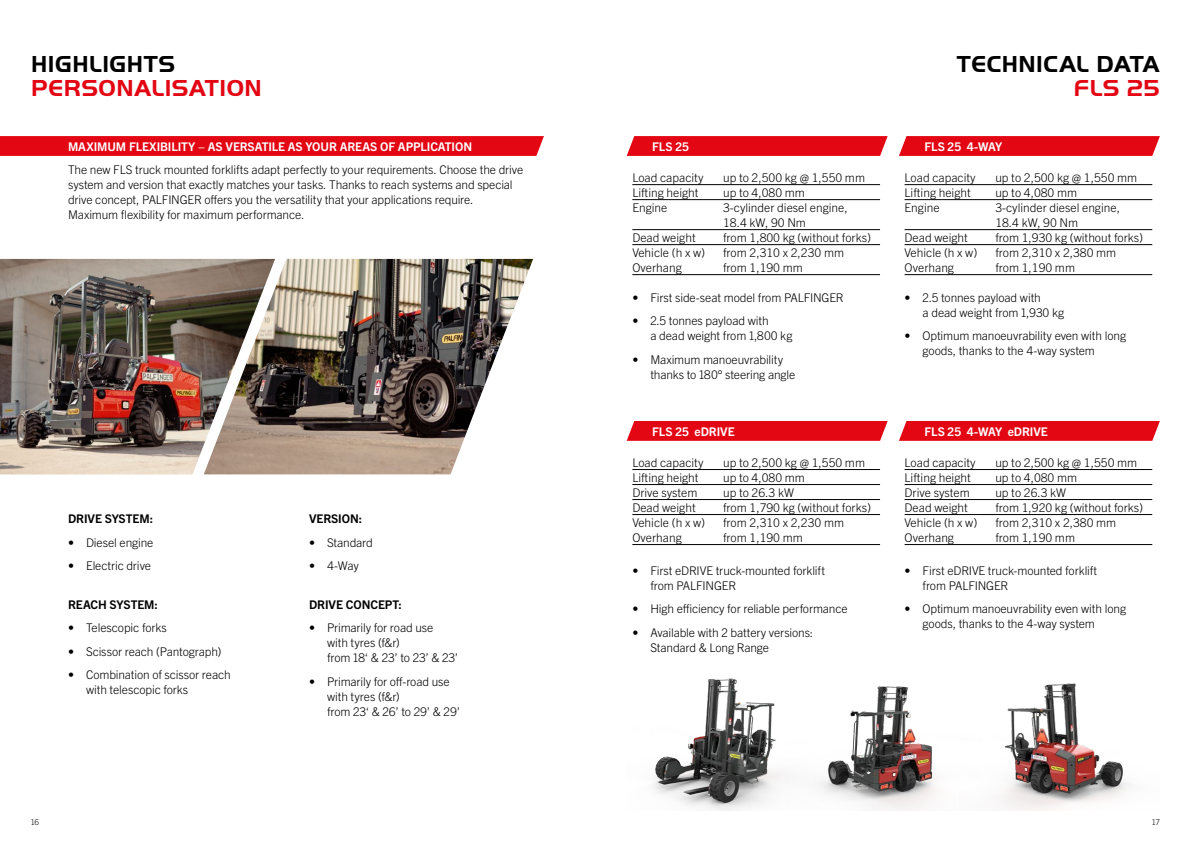
<style>
.page{position:relative;width:1191px;height:842px;background:#fff}
.page>*{position:absolute;margin:0;border:0;box-sizing:border-box;transform-origin:0 0}
.t1{font:700 24px "Palfinger Handel Gothic";letter-spacing:.02em;color:#000}
.t2{font:700 24px "Palfinger Handel Gothic";letter-spacing:.02em;color:#e30613}
.t3{font:300 12px/15px "Trade Gothic Next LT Pro";letter-spacing:-.005em;color:#000}
.t4{font:700 12px "Trade Gothic Next LT Pro";letter-spacing:-.005em;color:#fff}
.t5{font:700 12px "Trade Gothic Next LT Pro";letter-spacing:-.01em;color:#000}
.t6{font:300 8px "Trade Gothic Next LT Pro";color:#000}
</style>
<div class="page">
<svg style="left:0;top:136px;width:544px;height:20px;background:#e30916"></svg>
<img style="left:275px;top:259px;width:258px;height:215px">
<img style="left:0;top:259px;width:275px;height:215px">
<svg style="left:626px;top:136px;width:261px;height:20px;background:#e30e1b"></svg>
<hr style="left:632px;top:184px;width:248px;height:1px;background:#000">
<hr style="left:632px;top:199px;width:248px;height:1px;background:#000">
<hr style="left:632px;top:229px;width:248px;height:1px;background:#000">
<hr style="left:632px;top:244px;width:248px;height:1px;background:#000">
<hr style="left:632px;top:274px;width:248px;height:1px;background:#000">
<svg style="left:626px;top:421px;width:261px;height:20px;background:#e40f1b"></svg>
<hr style="left:632px;top:469px;width:248px;height:1px;background:#000">
<hr style="left:632px;top:484px;width:248px;height:1px;background:#000">
<hr style="left:632px;top:499px;width:248px;height:1px;background:#000">
<hr style="left:632px;top:514px;width:248px;height:1px;background:#000">
<hr style="left:632px;top:544px;width:248px;height:1px;background:#000">
<svg style="left:899px;top:136px;width:260px;height:20px;background:#e30e1a"></svg>
<hr style="left:904px;top:184px;width:248px;height:1px;background:#000">
<hr style="left:904px;top:199px;width:248px;height:1px;background:#000">
<hr style="left:904px;top:229px;width:248px;height:1px;background:#000">
<hr style="left:904px;top:244px;width:248px;height:1px;background:#000">
<hr style="left:904px;top:274px;width:248px;height:1px;background:#000">
<svg style="left:899px;top:421px;width:260px;height:20px;background:#e30e1a"></svg>
<hr style="left:904px;top:469px;width:248px;height:1px;background:#000">
<hr style="left:904px;top:484px;width:248px;height:1px;background:#000">
<hr style="left:904px;top:499px;width:248px;height:1px;background:#000">
<hr style="left:904px;top:514px;width:248px;height:1px;background:#000">
<hr style="left:904px;top:544px;width:248px;height:1px;background:#000">
<img style="left:1001px;top:683px;width:130px;height:128px">
<img style="left:827px;top:686px;width:109px;height:125px">
<img style="left:653px;top:678px;width:174px;height:133px">
<h1 class="t1" style="left:31px;top:51px;width:146px">HIGHLIGHTS</h1>
<h1 class="t2" style="left:31px;top:75px;width:232px">PERSONALISATION</h1>
<p class="t4" style="left:68px;top:138px;width:405px">MAXIMUM FLEXIBILITY − AS VERSATILE AS YOUR AREAS OF APPLICATION</p>
<p class="t3" style="left:68px;top:162px;width:457px">The new FLS truck mounted forklifts adapt perfectly to your requirements. Choose the drive system and version that exactly matches your tasks. Thanks to reach systems and special drive concept, PALFINGER offers you the versatility that your applications require.<br>Maximum flexibility for maximum performance.</p>
<p class="t5" style="left:68px;top:511px;width:86px">DRIVE SYSTEM:</p>
<p class="t3" style="left:68px;top:534px;width:87px">• Diesel engine</p>
<p class="t3" style="left:68px;top:558px;width:84px">• Electric drive</p>
<p class="t5" style="left:68px;top:596px;width:91px">REACH SYSTEM:</p>
<p class="t3" style="left:68px;top:620px;width:100px">• Telescopic forks</p>
<p class="t3" style="left:68px;top:643px;width:155px">• Scissor reach (Pantograph)</p>
<p class="t3" style="left:86px;top:667px;width:146px;text-indent:-18px">• Combination of scissor reach with telescopic forks</p>
<p class="t5" style="left:309px;top:511px;width:55px">VERSION:</p>
<p class="t3" style="left:309px;top:534px;width:65px">• Standard</p>
<p class="t3" style="left:309px;top:558px;width:51px">• 4-Way</p>
<p class="t5" style="left:309px;top:596px;width:94px">DRIVE CONCEPT:</p>
<p class="t3" style="left:327px;top:620px;width:133px;text-indent:-18px">• Primarily for road use<br>with tyres (f&amp;r)<br>from 18‘ &amp; 23’ to 23’ &amp; 23’</p>
<p class="t3" style="left:327px;top:673px;width:135px;text-indent:-18px">• Primarily for off-road use with tyres (f&amp;r)<br>from 23‘ &amp; 26’ to 29’ &amp; 29’</p>
<p class="t4" style="left:652px;top:138px;width:38px">FLS 25</p>
<p class="t3" style="left:632px;top:170px;width:73px">Load capacity</p>
<p class="t3" style="left:723px;top:170px;width:143px">up to 2,500 kg @ 1,550 mm</p>
<p class="t3" style="left:632px;top:185px;width:68px">Lifting height</p>
<p class="t3" style="left:723px;top:185px;width:83px">up to 4,080 mm</p>
<p class="t3" style="left:632px;top:200px;width:37px">Engine</p>
<p class="t3" style="left:723px;top:200px;width:126px">3-cylinder diesel engine,<br>18.4 kW, 90 Nm</p>
<p class="t3" style="left:632px;top:230px;width:65px">Dead weight</p>
<p class="t3" style="left:723px;top:230px;width:149px">from 1,800 kg (without forks)</p>
<p class="t3" style="left:632px;top:245px;width:74px">Vehicle (h x w)</p>
<p class="t3" style="left:723px;top:245px;width:122px">from 2,310 x 2,230 mm</p>
<p class="t3" style="left:632px;top:260px;width:51px">Overhang</p>
<p class="t3" style="left:723px;top:260px;width:81px">from 1,190 mm</p>
<p class="t3" style="left:632px;top:289px;width:213px">• First side-seat model from PALFINGER</p>
<p class="t3" style="left:650px;top:312px;width:144px;text-indent:-18px">• 2.5 tonnes payload with<br>a dead weight from 1,800 kg</p>
<p class="t3" style="left:650px;top:351px;width:147px;text-indent:-18px">• Maximum manoeuvrability thanks to 180° steering angle</p>
<p class="t4" style="left:652px;top:423px;width:84px">FLS 25 eDRIVE</p>
<p class="t3" style="left:632px;top:454px;width:73px">Load capacity</p>
<p class="t3" style="left:723px;top:454px;width:143px">up to 2,500 kg @ 1,550 mm</p>
<p class="t3" style="left:632px;top:469px;width:68px">Lifting height</p>
<p class="t3" style="left:723px;top:469px;width:83px">up to 4,080 mm</p>
<p class="t3" style="left:632px;top:484px;width:67px">Drive system</p>
<p class="t3" style="left:723px;top:484px;width:72px">up to 26.3 kW</p>
<p class="t3" style="left:632px;top:499px;width:65px">Dead weight</p>
<p class="t3" style="left:723px;top:499px;width:149px">from 1,790 kg (without forks)</p>
<p class="t3" style="left:632px;top:514px;width:74px">Vehicle (h x w)</p>
<p class="t3" style="left:723px;top:514px;width:122px">from 2,310 x 2,230 mm</p>
<p class="t3" style="left:632px;top:529px;width:51px">Overhang</p>
<p class="t3" style="left:723px;top:529px;width:81px">from 1,190 mm</p>
<p class="t3" style="left:650px;top:562px;width:176px;text-indent:-18px">• First eDRIVE truck-mounted forklift from PALFINGER</p>
<p class="t3" style="left:632px;top:601px;width:217px">• High efficiency for reliable performance</p>
<p class="t3" style="left:650px;top:624px;width:164px;text-indent:-18px">• Available with 2 battery versions:<br>Standard &amp; Long Range</p>
<h1 class="t1" style="left:957px;top:51px;width:204px">TECHNICAL DATA</h1>
<h1 class="t2" style="left:1074px;top:75px;width:87px">FLS 25</h1>
<p class="t4" style="left:924px;top:138px;width:79px">FLS 25 4-WAY</p>
<p class="t3" style="left:904px;top:170px;width:73px">Load capacity</p>
<p class="t3" style="left:995px;top:170px;width:143px">up to 2,500 kg @ 1,550 mm</p>
<p class="t3" style="left:904px;top:185px;width:68px">Lifting height</p>
<p class="t3" style="left:995px;top:185px;width:83px">up to 4,080 mm</p>
<p class="t3" style="left:904px;top:200px;width:37px">Engine</p>
<p class="t3" style="left:995px;top:200px;width:126px">3-cylinder diesel engine,<br>18.4 kW, 90 Nm</p>
<p class="t3" style="left:904px;top:230px;width:65px">Dead weight</p>
<p class="t3" style="left:995px;top:230px;width:149px">from 1,930 kg (without forks)</p>
<p class="t3" style="left:904px;top:245px;width:74px">Vehicle (h x w)</p>
<p class="t3" style="left:995px;top:245px;width:122px">from 2,310 x 2,380 mm</p>
<p class="t3" style="left:904px;top:260px;width:51px">Overhang</p>
<p class="t3" style="left:995px;top:260px;width:81px">from 1,190 mm</p>
<p class="t3" style="left:922px;top:289px;width:143px;text-indent:-18px">• 2.5 tonnes payload with<br>a dead weight from 1,930 kg</p>
<p class="t3" style="left:922px;top:327px;width:205px;text-indent:-18px">• Optimum manoeuvrability even with long goods, thanks to the 4-way system</p>
<p class="t4" style="left:924px;top:423px;width:125px">FLS 25 4-WAY eDRIVE</p>
<p class="t3" style="left:904px;top:454px;width:73px">Load capacity</p>
<p class="t3" style="left:995px;top:454px;width:143px">up to 2,500 kg @ 1,550 mm</p>
<p class="t3" style="left:904px;top:469px;width:68px">Lifting height</p>
<p class="t3" style="left:995px;top:469px;width:83px">up to 4,080 mm</p>
<p class="t3" style="left:904px;top:484px;width:67px">Drive system</p>
<p class="t3" style="left:995px;top:484px;width:72px">up to 26.3 kW</p>
<p class="t3" style="left:904px;top:499px;width:65px">Dead weight</p>
<p class="t3" style="left:995px;top:499px;width:149px">from 1,920 kg (without forks)</p>
<p class="t3" style="left:904px;top:514px;width:74px">Vehicle (h x w)</p>
<p class="t3" style="left:995px;top:514px;width:122px">from 2,310 x 2,380 mm</p>
<p class="t3" style="left:904px;top:529px;width:51px">Overhang</p>
<p class="t3" style="left:995px;top:529px;width:81px">from 1,190 mm</p>
<p class="t3" style="left:922px;top:562px;width:176px;text-indent:-18px">• First eDRIVE truck-mounted forklift from PALFINGER</p>
<p class="t3" style="left:922px;top:601px;width:205px;text-indent:-18px">• Optimum manoeuvrability even with long goods, thanks to the 4-way system</p>
<p class="t6" style="left:31px;top:816px;width:10px">16</p>
<p class="t6" style="left:1152px;top:816px;width:9px">17</p>
</div>
